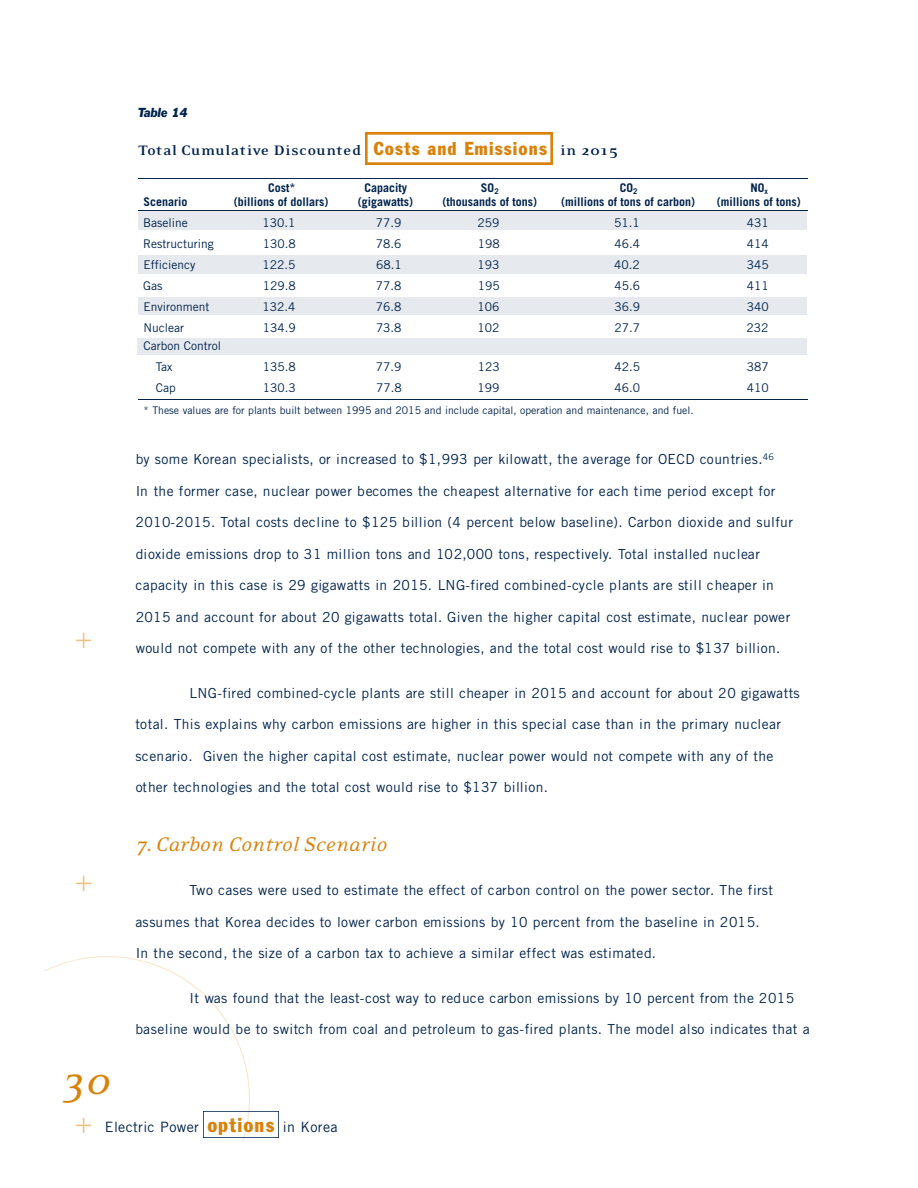
<style>
.page{position:relative;width:918px;height:1188px;background:#fff}
.page>*{position:absolute;margin:0;border:0;box-sizing:border-box;transform-origin:0 0}
.t1{font:italic 45px "Eidetic Serif";color:#d9820b}
.t2{font:300 30px "Akzidenz Grotesk";color:#ecc185}
.t3{font:italic 22.5px "Eidetic Serif";color:#d9820b}
.t4{font:700 15.75px "Eidetic Serif";letter-spacing:.005em;color:#00234d;scale:1.1 1}
.t5{font:14.25px "Trade Gothic";letter-spacing:.02em;color:#00234d}
.t6{font:13.8px "Trade Gothic";letter-spacing:.025em;color:#00234d}
.t7{font:12px/21px "Trade Gothic";color:#00234d}
.t8{font:700 12px "Trade Gothic";color:#00234d}
.t9{font:italic 12px "Franklin Gothic BT";color:#00234d}
.t10{font:10.5px "Trade Gothic";color:#00234d}
.s1{font-family:"Franklin Gothic BT";font-weight:400;font-stretch:condensed;font-size:18.45px;color:#d9820b}
.s2{font-family:"Franklin Gothic BT";font-stretch:condensed;font-size:19.95px;color:#d9820b}
</style>
<div class="page">
<div style="left:138px;top:338px;width:669px;height:17px;background:#e6e9ed"></div>
<div style="left:138px;top:297px;width:669px;height:18px;background:#e6e9ed"></div>
<div style="left:138px;top:255px;width:669px;height:19px;background:#e6e9ed"></div>
<div style="left:138px;top:211px;width:669px;height:19px;background:#e6e9ed"></div>
<img style="left:45px;top:956px;width:204px;height:186px">
<img style="left:203px;top:1112px;width:75px;height:26px">
<hr style="left:138px;top:178px;width:669px;height:1px;background:#00234d">
<hr style="left:138px;top:210px;width:669px;height:1px;background:#00234d">
<hr style="left:138px;top:399px;width:669px;height:1px;background:#00234d">
<img style="left:366px;top:132px;width:186px;height:32px">
<p class="t9" style="left:138px;top:108px;width:51px">Table 14</p>
<p class="t4" style="left:138px;top:143px;width:438px">Tot al Cu mul a t ive Discou nted <span class="s1">Costs and Emissions</span> in 2015</p>
<p class="t8" style="left:268px;top:183px;width:29px">Cost*</p>
<p class="t8" style="left:364px;top:183px;width:44px">Capacity</p>
<p class="t8" style="left:481px;top:183px;width:20px">SO<sub>2</sub></p>
<p class="t8" style="left:620px;top:183px;width:19px">CO<sub>2</sub></p>
<p class="t8" style="left:751px;top:183px;width:19px">NO<sub>x</sub></p>
<p class="t8" style="left:144px;top:197px;width:46px">Scenario</p>
<p class="t8" style="left:234px;top:197px;width:96px">(billions of dollars)</p>
<p class="t8" style="left:358px;top:197px;width:57px">(gigawatts)</p>
<p class="t8" style="left:442px;top:197px;width:96px">(thousands of tons)</p>
<p class="t8" style="left:561px;top:197px;width:136px">(millions of tons of carbon)</p>
<p class="t8" style="left:717px;top:197px;width:85px">(millions of tons)</p>
<p class="t7" style="left:143px;top:213px;width:46px">Baseline</p>
<p class="t7" style="left:263px;top:213px;width:34px">130.1</p>
<p class="t7" style="left:376px;top:213px;width:27px">77.9</p>
<p class="t7" style="left:478px;top:213px;width:23px">259</p>
<p class="t7" style="left:614px;top:213px;width:27px">51.1</p>
<p class="t7" style="left:747px;top:213px;width:23px">431</p>
<p class="t7" style="left:143px;top:234px;width:72px">Restructuring</p>
<p class="t7" style="left:263px;top:234px;width:34px">130.8</p>
<p class="t7" style="left:376px;top:234px;width:27px">78.6</p>
<p class="t7" style="left:478px;top:234px;width:23px">198</p>
<p class="t7" style="left:614px;top:234px;width:27px">46.4</p>
<p class="t7" style="left:747px;top:234px;width:23px">414</p>
<p class="t7" style="left:143px;top:255px;width:53px">Efficiency</p>
<p class="t7" style="left:263px;top:255px;width:34px">122.5</p>
<p class="t7" style="left:376px;top:255px;width:27px">68.1</p>
<p class="t7" style="left:478px;top:255px;width:23px">193</p>
<p class="t7" style="left:614px;top:255px;width:27px">40.2</p>
<p class="t7" style="left:747px;top:255px;width:23px">345</p>
<p class="t7" style="left:143px;top:276px;width:21px">Gas</p>
<p class="t7" style="left:263px;top:276px;width:34px">129.8</p>
<p class="t7" style="left:376px;top:276px;width:27px">77.8</p>
<p class="t7" style="left:478px;top:276px;width:23px">195</p>
<p class="t7" style="left:614px;top:276px;width:27px">45.6</p>
<p class="t7" style="left:747px;top:276px;width:23px">411</p>
<p class="t7" style="left:143px;top:297px;width:67px">Environment</p>
<p class="t7" style="left:263px;top:297px;width:34px">132.4</p>
<p class="t7" style="left:376px;top:297px;width:27px">76.8</p>
<p class="t7" style="left:478px;top:297px;width:23px">106</p>
<p class="t7" style="left:614px;top:297px;width:27px">36.9</p>
<p class="t7" style="left:747px;top:297px;width:23px">340</p>
<p class="t7" style="left:143px;top:318px;width:42px">Nuclear</p>
<p class="t7" style="left:263px;top:318px;width:34px">134.9</p>
<p class="t7" style="left:376px;top:318px;width:27px">73.8</p>
<p class="t7" style="left:477px;top:318px;width:23px">102</p>
<p class="t7" style="left:615px;top:318px;width:27px">27.7</p>
<p class="t7" style="left:747px;top:318px;width:23px">232</p>
<p class="t7" style="left:156px;top:336px;width:67px;text-indent:-12px">Carbon Control<br>Tax</p>
<p class="t7" style="left:263px;top:357px;width:34px">135.8</p>
<p class="t7" style="left:376px;top:357px;width:27px">77.9</p>
<p class="t7" style="left:478px;top:357px;width:23px">123</p>
<p class="t7" style="left:614px;top:357px;width:27px">42.5</p>
<p class="t7" style="left:747px;top:357px;width:23px">387</p>
<h2 class="t2" style="left:75px;top:627px;width:19px">+</h2>
<h2 class="t2" style="left:75px;top:869px;width:19px">+</h2>
<h1 class="t1" style="left:62px;top:1060px;width:50px">30</h1>
<p class="t7" style="left:156px;top:378px;width:22px">Cap</p>
<p class="t7" style="left:263px;top:378px;width:34px">130.3</p>
<p class="t7" style="left:376px;top:378px;width:27px">77.8</p>
<p class="t7" style="left:477px;top:378px;width:23px">199</p>
<p class="t7" style="left:615px;top:378px;width:27px">46.0</p>
<p class="t7" style="left:747px;top:378px;width:23px">410</p>
<p class="t10" style="left:144px;top:406px;width:552px">* These values are for plants built between 1995 and 2015 and include capital, operation and maintenance, and fuel.</p>
<p class="t6" style="left:136px;top:454px;width:640px">by some Korean specialists, or increased to $1,993 per kilowatt, the average for OECD countries.<sup>4</sup> <sup>6</sup></p>
<p class="t6" style="left:136px;top:486px;width:641px">In the former case, nuclear power becomes the cheapest alternative for each time period except for</p>
<p class="t6" style="left:136px;top:517px;width:659px">2010-2015. Total costs decline to $125 billion (4 percent below baseline). Carbon dioxide and sulfur</p>
<p class="t6" style="left:136px;top:549px;width:626px">dioxide emissions drop to 31 million tons and 102,000 tons, re s p e c t i v e l y. Total installed nuclear</p>
<p class="t6" style="left:135px;top:580px;width:640px">capacity in this case is 29 gigawatts in 2015. LNG-fired combined-cycle plants are still cheaper in</p>
<p class="t6" style="left:136px;top:612px;width:656px">2015 and account for about 20 gigawatts total. Given the higher capital cost estimate, nuclear power</p>
<p class="t6" style="left:136px;top:643px;width:646px">would not compete with any of the other technologies, and the total cost would rise to $137 billion.</p>
<p class="t6" style="left:189px;top:688px;width:612px">L N G - f i red combined-cycle plants are still cheaper in 2015 and account for about 20 gigawatts</p>
<p class="t6" style="left:136px;top:719px;width:647px">total. This explains why carbon emissions are higher in this special case than in the primary nuclear</p>
<p class="t6" style="left:135px;top:751px;width:640px">scenario. Given the higher capital cost estimate, nuclear power would not compete with any of the</p>
<p class="t6" style="left:136px;top:782px;width:414px">other technologies and the total cost would rise to $137 billion.</p>
<h3 class="t3" style="left:136px;top:834px;width:253px">7. Carbon Control Scenario</h3>
<p class="t6" style="left:190px;top:885px;width:585px">Two cases were used to estimate the effect of carbon control on the power sector. The first</p>
<p class="t6" style="left:136px;top:917px;width:625px">assumes that Korea decides to lower carbon emissions by 10 percent from the baseline in 2015.</p>
<p class="t6" style="left:136px;top:948px;width:522px">In the second, the size of a carbon tax to achieve a similar effect was estimated.</p>
<p class="t6" style="left:189px;top:993px;width:607px">It was found that the least-cost way to reduce carbon emissions by 10 percent from the 2015</p>
<p class="t6" style="left:136px;top:1024px;width:676px">baseline would be to switch from coal and petroleum to gas-fired plants. The model also indicates that a</p>
<h2 class="t2" style="left:75px;top:1112px;width:19px">+</h2>
<p class="t5" style="left:105px;top:1121px;width:234px">Electric Power <span class="s2">options</span> in Korea</p>
</div>
